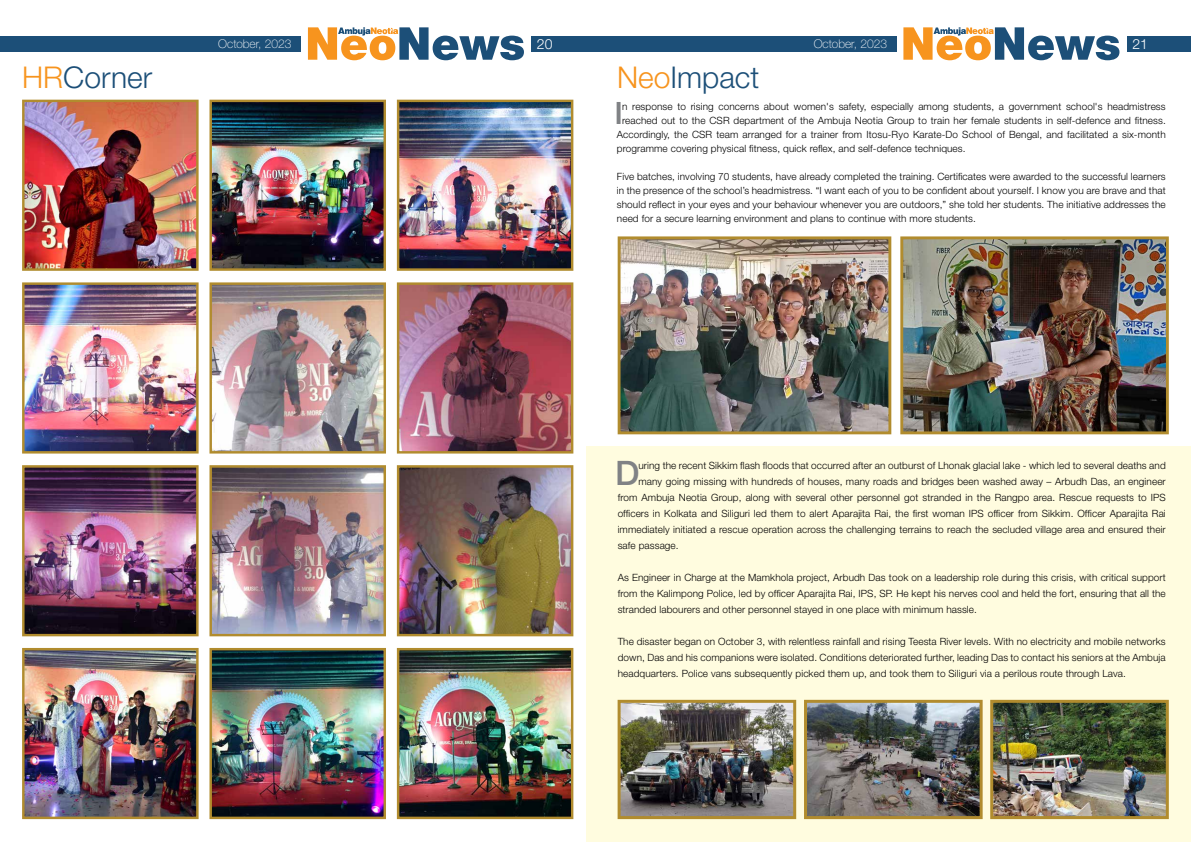
<style>
.page{position:relative;width:1191px;height:842px;background:#fff}
.page>*{position:absolute;margin:0;border:0;box-sizing:border-box;transform-origin:0 0}
.t1{font:500 33.8px "Helvetica Neue LT Std";color:#808285}
.t2{font:500 30.8px "Helvetica Neue LT Std";color:#808285}
.t3{font:300 30px "Helvetica Neue LT Std";color:#1c4f78}
.t4{font:300 14px "Helvetica Neue LT Std";color:#fff}
.t5{font:100 12px "Helvetica Neue LT Std";color:#fff}
.t6{font:300 10px/16px "Helvetica Neue LT Std";letter-spacing:.01em;color:#000;text-align:justify}
.s1{color:#f7941e}
</style>
<div class="page">
<div style="left:596px;top:36px;width:595px;height:16px;background:#1c4f78"></div>
<div style="left:897px;top:17px;width:229px;height:62px;background:#fff"></div>
<svg style="left:903px;top:27px;width:216px;height:33px"></svg>
<img style="left:621px;top:240px;width:266px;height:190px">
<div style="left:617px;top:236px;width:274px;height:198px;border:3px solid #b18c2e"></div>
<img style="left:904px;top:240px;width:260px;height:190px">
<div style="left:900px;top:236px;width:268px;height:198px;border:3px solid #b18c2e"></div>
<div style="left:586px;top:446px;width:605px;height:396px;background:#fffcdf"></div>
<img style="left:621px;top:704px;width:171px;height:111px">
<div style="left:617px;top:700px;width:179px;height:119px;border:3px solid #b18c2e"></div>
<img style="left:808px;top:704px;width:170px;height:111px">
<div style="left:804px;top:700px;width:178px;height:119px;border:3px solid #b18c2e"></div>
<img style="left:994px;top:704px;width:170px;height:111px">
<div style="left:990px;top:700px;width:178px;height:119px;border:3px solid #b18c2e"></div>
<div style="left:0;top:36px;width:603px;height:16px;background:#1c4f78"></div>
<div style="left:301px;top:17px;width:230px;height:62px;background:#fff"></div>
<svg style="left:308px;top:27px;width:216px;height:33px"></svg>
<img style="left:25px;top:103px;width:171px;height:165px">
<div style="left:22px;top:100px;width:177px;height:171px;border:2px solid #b18c2e"></div>
<img style="left:212px;top:103px;width:171px;height:165px">
<div style="left:209px;top:100px;width:177px;height:171px;border:2px solid #b18c2e"></div>
<img style="left:400px;top:103px;width:170px;height:165px">
<div style="left:397px;top:100px;width:176px;height:171px;border:2px solid #b18c2e"></div>
<img style="left:25px;top:285px;width:171px;height:166px">
<div style="left:22px;top:282px;width:177px;height:172px;border:2px solid #b18c2e"></div>
<img style="left:212px;top:285px;width:171px;height:166px">
<div style="left:209px;top:282px;width:177px;height:172px;border:2px solid #b18c2e"></div>
<img style="left:400px;top:285px;width:170px;height:166px">
<div style="left:397px;top:282px;width:176px;height:172px;border:2px solid #b18c2e"></div>
<img style="left:25px;top:468px;width:171px;height:165px">
<div style="left:22px;top:465px;width:177px;height:171px;border:2px solid #b18c2e"></div>
<img style="left:212px;top:468px;width:171px;height:165px">
<div style="left:209px;top:465px;width:177px;height:171px;border:2px solid #b18c2e"></div>
<img style="left:400px;top:468px;width:170px;height:165px">
<div style="left:397px;top:465px;width:176px;height:171px;border:2px solid #b18c2e"></div>
<img style="left:25px;top:651px;width:171px;height:165px">
<div style="left:22px;top:648px;width:177px;height:171px;border:2px solid #b18c2e"></div>
<img style="left:212px;top:651px;width:171px;height:165px">
<div style="left:209px;top:648px;width:177px;height:171px;border:2px solid #b18c2e"></div>
<img style="left:400px;top:651px;width:170px;height:165px">
<div style="left:397px;top:648px;width:176px;height:171px;border:2px solid #b18c2e"></div>
<h3 class="t3" style="left:22px;top:59px;width:132px"><span class="s1">HR</span>Corner</h3>
<p class="t5" style="left:218px;top:37px;width:75px">October, 2023</p>
<h3 class="t4" style="left:537px;top:35px;width:17px">20</h3>
<p class="t5" style="left:813px;top:37px;width:75px">October, 2023</p>
<h3 class="t4" style="left:1132px;top:35px;width:17px">21</h3>
<h3 class="t3" style="left:617px;top:59px;width:144px"><span class="s1">Neo</span>Impact</h3>
<h2 class="t2" style="left:614px;top:94px;width:10px">I</h2>
<p class="t6" style="left:622px;top:98px;width:545px">n response to rising concerns about women's safety, especially among students, a government school's headmistress</p>
<p class="t6" style="left:622px;top:112px;width:545px">reached out to the CSR department of the Ambuja Neotia Group to train her female students in self-defence and fitness.</p>
<p class="t6" style="left:617px;top:126px;width:550px">Accordingly, the CSR team arranged for a trainer from Itosu-Ryo Karate-Do School of Bengal, and facilitated a six-month</p>
<p class="t6" style="left:617px;top:140px;width:350px">programme covering physical fitness, quick reflex, and self-defence techniques.</p>
<p class="t6" style="left:617px;top:169px;width:550px;line-height:14px">Five batches, involving 70 students, have already completed the training. Certificates were awarded to the successful learners in the presence of the school’s headmistress. “I want each of you to be confident about yourself. I know you are brave and that should reflect in your eyes and your behaviour whenever you are outdoors,” she told her students. The initiative addresses the need for a secure learning environment and plans to continue with more students.</p>
<h1 class="t1" style="left:615px;top:453px;width:26px">D</h1>
<p class="t6" style="left:638px;top:457px;width:529px">uring the recent Sikkim flash floods that occurred after an outburst of Lhonak glacial lake - which led to several deaths and</p>
<p class="t6" style="left:638px;top:473px;width:529px">many going missing with hundreds of houses, many roads and bridges been washed away – Arbudh Das, an engineer</p>
<p class="t6" style="left:617px;top:489px;width:549px">from Ambuja Neotia Group, along with several other personnel got stranded in the Rangpo area. Rescue requests to IPS</p>
<p class="t6" style="left:617px;top:505px;width:549px">officers in Kolkata and Siliguri led them to alert Aparajita Rai, the first woman IPS officer from Sikkim. Officer Aparajita Rai</p>
<p class="t6" style="left:617px;top:521px;width:549px">immediately initiated a rescue operation across the challenging terrains to reach the secluded village area and ensured their</p>
<p class="t6" style="left:617px;top:537px;width:63px">safe passage.</p>
<p class="t6" style="left:617px;top:569px;width:549px">As Engineer in Charge at the Mamkhola project, Arbudh Das took on a leadership role during this crisis, with critical support from the Kalimpong Police, led by officer Aparajita Rai, IPS, SP. He kept his nerves cool and held the fort, ensuring that all the stranded labourers and other personnel stayed in one place with minimum hassle.</p>
<p class="t6" style="left:617px;top:633px;width:549px">The disaster began on October 3, with relentless rainfall and rising Teesta River levels. With no electricity and mobile networks down, Das and his companions were isolated. Conditions deteriorated further, leading Das to contact his seniors at the Ambuja headquarters. Police vans subsequently picked them up, and took them to Siliguri via a perilous route through Lava.</p>
</div>
